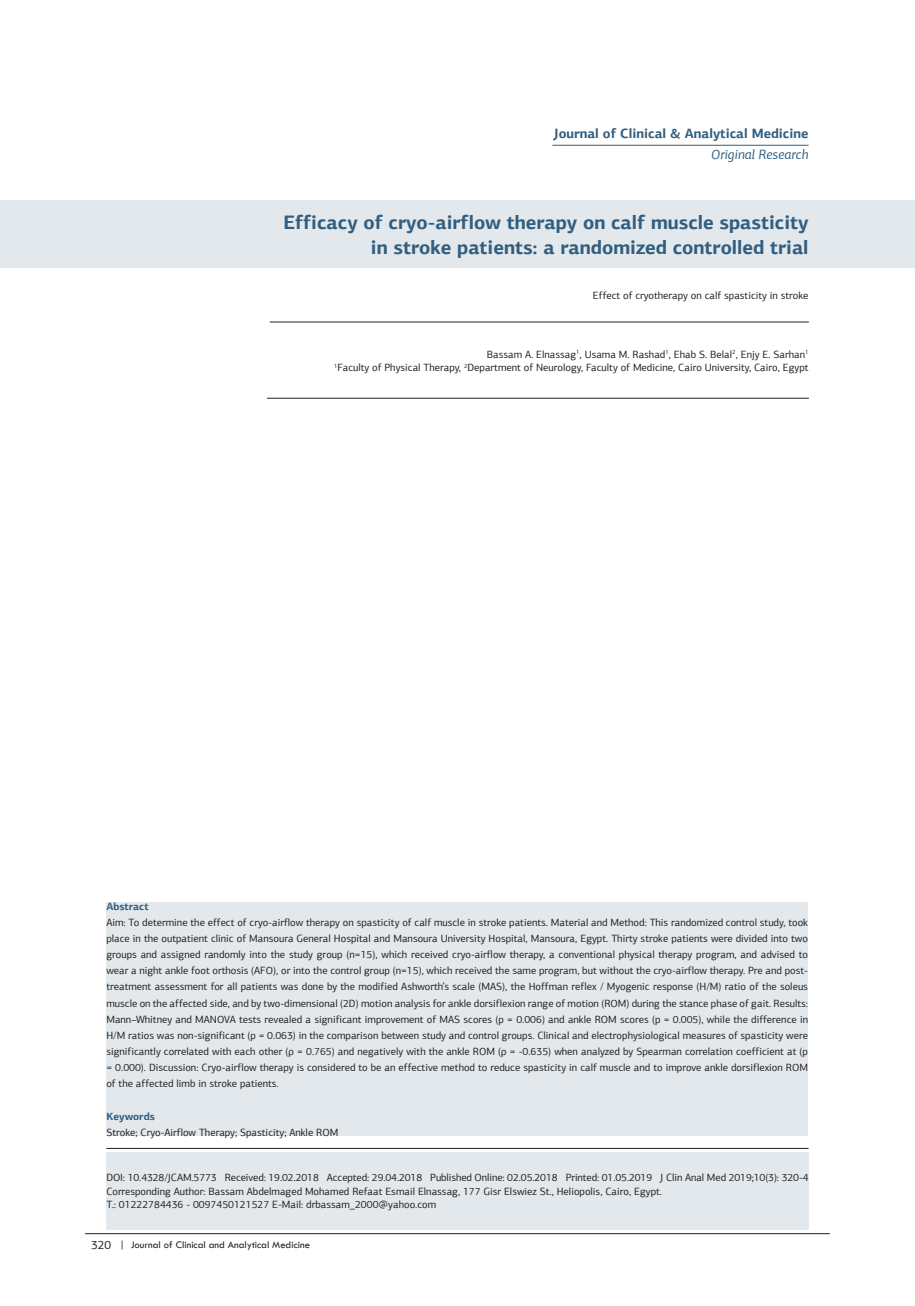
<style>
.page{position:relative;width:915px;height:1306px;background:#fff}
.page>*{position:absolute;margin:0;border:0;box-sizing:border-box;transform-origin:0 0}
.t1{font:700 19.5px/25.5px "PF Agora Sans Pro";color:#315e80;text-align:right}
.t2{font:700 13.5px "PF Agora Sans Pro";color:#315e80}
.t3{font:italic 13.5px "PF Agora Sans Pro";color:#315e80}
.t4{font:10.5px/16.2px "PF Agora Sans Pro";color:#231f20;text-align:right}
.t5{font:10.5px "Tw Cen";color:#231f20}
.t6{font:700 10.5px "PF Agora Sans Pro";color:#315e80}
.s1{font-family:"PF Agora Sans Pro";font-size:12px}
</style>
<div class="page">
<div style="left:0;top:200px;width:914px;height:68px;background:#e2e8eb"></div>
<hr style="left:106px;top:1148px;width:702px;height:1px;background:#231f20">
<hr style="left:270px;top:322px;width:538px;height:1px;background:#231f20">
<hr style="left:267px;top:398px;width:541px;height:1px;background:#231f20">
<hr style="left:552px;top:145px;width:256px;height:1px;background:#315e80">
<div style="left:106px;top:1151px;width:702px;height:78px;background:#e2e8eb"></div>
<div style="left:106px;top:901px;width:701px;height:234px;background:#e2e8eb"></div>
<hr style="left:85px;top:1233px;width:744px;height:1px;background:#231f20">
<p class="t2" style="left:553px;top:125px;width:256px">Journal of Clinical &amp; Analytical Medicine</p>
<p class="t3" style="left:711px;top:146px;width:99px">Original Research</p>
<h1 class="t1" style="left:283px;top:209px;width:526px">Efficacy of cryo-airflow therapy on calf muscle spasticity in stroke patients: a randomized controlled trial</h1>
<p class="t4" style="left:592px;top:287px;width:217px">Effect of cryotherapy on calf spasticity in stroke</p>
<p class="t4" style="left:334px;top:347px;width:476px;line-height:13.5px">Bassam A. Elnassag<sup>1</sup>, Usama M. Rashad<sup>1</sup>, Ehab S. Belal<sup>2</sup>, Enjy E. Sarhan<sup>1<br>1</sup>Faculty of Physical Therapy, <sup>2</sup>Department of Neurology, Faculty of Medicine, Cairo University, Cairo, Egypt</p>
<p class="t6" style="left:106px;top:899px;width:44px">Abstract</p>
<p class="t4" style="left:106px;top:914px;width:703px;text-align:justify">Aim: To determine the effect of cryo-airflow therapy on spasticity of calf muscle in stroke patients. Material and Method: This randomized control study, took place in the outpatient clinic of Mansoura General Hospital and Mansoura University Hospital, Mansoura, Egypt. Thirty stroke patients were divided into two groups and assigned randomly into the study group (n=15), which received cryo-airflow therapy, a conventional physical therapy program, and advised to wear a night ankle foot orthosis (AFO), or into the control group (n=15), which received the same program, but without the cryo-airflow therapy. Pre and post&shy;treatment assessment for all patients was done by the modified Ashworth’s scale (MAS), the Hoffman reflex / Myogenic response (H/M) ratio of the soleus muscle on the affected side, and by two-dimensional (2D) motion analysis for ankle dorsiflexion range of motion (ROM) during the stance phase of gait. Results:<br>Mann–Whitney and MANOVA tests revealed a significant improvement of MAS scores (p = 0.006) and ankle ROM scores (p = 0.005), while the difference in H/M ratios was non-significant (p = 0.063) in the comparison between study and control groups. Clinical and electrophysiological measures of spasticity were significantly correlated with each other (ρ = 0.765) and negatively with the ankle ROM (ρ = -0.635) when analyzed by Spearman correlation coefficient at (p = 0.000). Discussion: Cryo-airflow therapy is considered to be an effective method to reduce spasticity in calf muscle and to improve ankle dorsiflexion ROM of the affected limb in stroke patients.</p>
<p class="t6" style="left:106px;top:1109px;width:50px">Keywords</p>
<p class="t4" style="left:106px;top:1124px;width:233px">Stroke; Cryo-Airflow Therapy; Spasticity; Ankle ROM</p>
<p class="t4" style="left:106px;top:1170px;width:703px;line-height:13.5px;text-align:left">DOI: 10.4328/JCAM.5773 Received: 19.02.2018 Accepted: 29.04.2018 Published Online: 02.05.2018 Printed: 01.05.2019 J Clin Anal Med 2019;10(3): 320-4<br>Corresponding Author: Bassam Abdelmaged Mohamed Refaat Esmail Elnassag, 177 Gisr Elswiez St., Heliopolis, Cairo, Egypt.<br>T.: 01222784436 - 0097450121527 E-Mail: drbassam_2000@yahoo.com</p>
<p class="t5" style="left:91px;top:1237px;width:220px"><span class="s1">320</span> | Journal of Clinical and Analytical Medicine</p>
</div>
